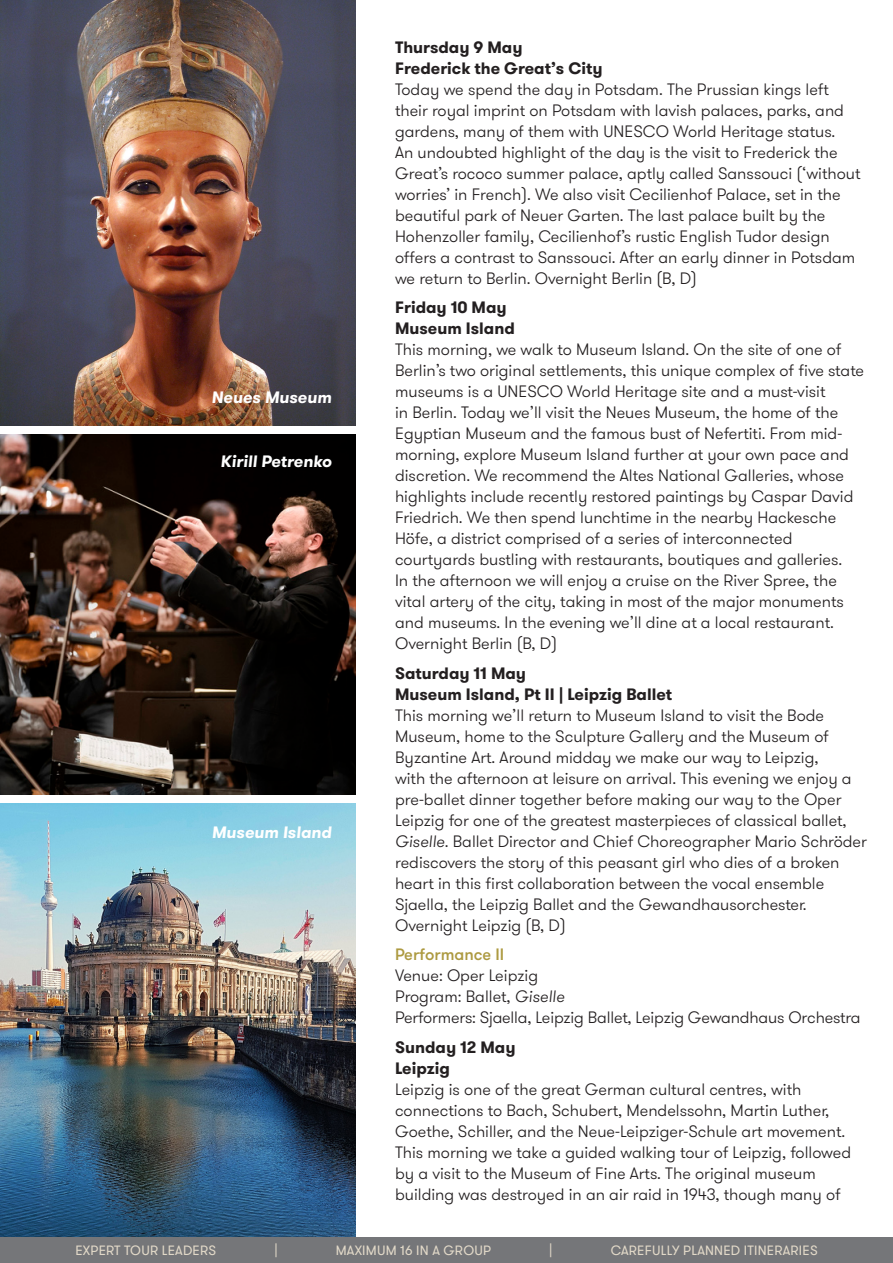
<style>
.page{position:relative;width:893px;height:1263px;background:#fff}
.page>*{position:absolute;margin:0;border:0;box-sizing:border-box;transform-origin:0 0}
.t1{font:300 16.5px/21px "GT Walsheim";color:#231f20}
.t2{font:italic 700 16.5px "GT Walsheim";color:#fff}
.t3{font:13.5px "GT Walsheim";letter-spacing:.015em;color:#e2d9c8}
.s1{font-weight:700}
.s2{font-style:italic}
.s3{font-weight:500;color:#ad9a41}
</style>
<div class="page">
<img style="left:0;top:0;width:355px;height:425px">
<img style="left:0;top:434px;width:355px;height:361px">
<img style="left:0;top:804px;width:355px;height:433px">
<div style="left:0;top:1237px;width:893px;height:26px;background:#757679"></div>
<p class="t2" style="left:211px;top:387px;width:122px">Neues Museum</p>
<p class="t2" style="left:221px;top:450px;width:113px">Kirill Petrenko</p>
<p class="t2" style="left:212px;top:821px;width:121px">Museum Island</p>
<p class="t1" style="left:395px;top:37px;width:467px"><span class="s1">Thursday 9 May<br>Frederick the Great’s City<br></span>Today we spend the day in Potsdam. The Prussian kings left their royal imprint on Potsdam with lavish palaces, parks, and gardens, many of them with UNESCO World Heritage status.<br>An undoubted highlight of the day is the visit to Frederick the Great’s rococo summer palace, aptly called Sanssouci (‘without worries’ in French). We also visit Cecilienhof Palace, set in the beautiful park of Neuer Garten. The last palace built by the Hohenzoller family, Cecilienhof’s rustic English Tudor design offers a contrast to Sanssouci. After an early dinner in Potsdam we return to Berlin. Overnight Berlin (B, D)</p>
<p class="t1" style="left:395px;top:297px;width:471px"><span class="s1">Friday 10 May<br>Museum Island<br></span>This morning, we walk to Museum Island. On the site of one of Berlin’s two original settlements, this unique complex of five state museums is a UNESCO World Heritage site and a must-visit<br>in Berlin. Today we’ll visit the Neues Museum, the home of the Egyptian Museum and the famous bust of Nefertiti. From mid&shy;morning, explore Museum Island further at your own pace and discretion. We recommend the Altes National Galleries, whose highlights include recently restored paintings by Caspar David Friedrich. We then spend lunchtime in the nearby Hackesche Höfe, a district comprised of a series of interconnected courtyards bustling with restaurants, boutiques and galleries.<br>In the afternoon we will enjoy a cruise on the River Spree, the vital artery of the city, taking in most of the major monuments and museums. In the evening we’ll dine at a local restaurant.<br>Overnight Berlin (B, D)</p>
<p class="t1" style="left:395px;top:663px;width:473px"><span class="s1">Saturday 11 May<br>Museum Island, Pt II | Leipzig Ballet<br></span>This morning we’ll return to Museum Island to visit the Bode Museum, home to the Sculpture Gallery and the Museum of Byzantine Art. Around midday we make our way to Leipzig,<br>with the afternoon at leisure on arrival. This evening we enjoy a pre-ballet dinner together before making our way to the Oper Leipzig for one of the greatest masterpieces of classical ballet, <span class="s2">Giselle</span>. Ballet Director and Chief Choreographer Mario Schröder rediscovers the story of this peasant girl who dies of a broken heart in this first collaboration between the vocal ensemble Sjaella, the Leipzig Ballet and the Gewandhausorchester.<br>Overnight Leipzig (B, D)</p>
<p class="t1" style="left:395px;top:944px;width:467px"><span class="s3">Performance II<br></span>Venue: Oper Leipzig<br>Program: Ballet, <span class="s2">Giselle<br></span>Performers: Sjaella, Leipzig Ballet, Leipzig Gewandhaus Orchestra</p>
<p class="t1" style="left:395px;top:1037px;width:458px"><span class="s1">Sunday 12 May<br>Leipzig<br></span>Leipzig is one of the great German cultural centres, with connections to Bach, Schubert, Mendelssohn, Martin Luther, Goethe, Schiller, and the Neue-Leipziger-Schule art movement.<br>This morning we take a guided walking tour of Leipzig, followed by a visit to the Museum of Fine Arts. The original museum building was destroyed in an air raid in 1943, though many of</p>
<p class="t3" style="left:75px;top:1242px;width:142px">EXPERT TOUR LEADERS</p>
<p class="t3" style="left:274px;top:1242px;width:5px">|</p>
<p class="t3" style="left:336px;top:1242px;width:157px">MAXIMUM 16 IN A GROUP</p>
<p class="t3" style="left:549px;top:1242px;width:5px">|</p>
<p class="t3" style="left:611px;top:1242px;width:208px">CAREFULLY PLANNED ITINERARIES</p>
</div>
